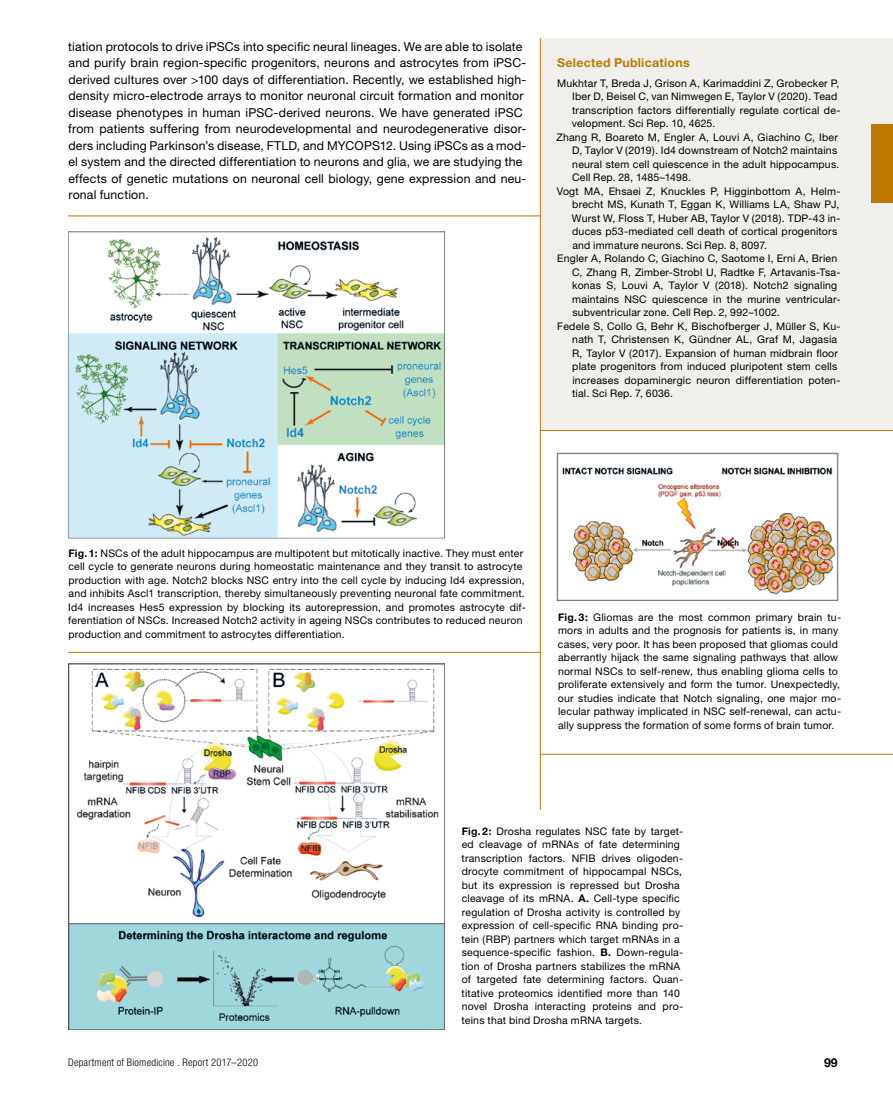
<style>
.page{position:relative;width:893px;height:1106px;background:#fff}
.page>*{position:absolute;margin:0;border:0;box-sizing:border-box;transform-origin:0 0}
.t1{font:12.3px/16.5px "Helvetica Neue";letter-spacing:.015em;color:#000}
.t2{font:700 12.3px "Helvetica Neue";letter-spacing:.025em;color:#bf7900}
.t3{font:700 12.3px "Helvetica Neue";color:#000}
.t4{font:10.5px/13.5px "Helvetica Neue";letter-spacing:.02em;color:#000}
.t5{font:300 condensed 10.5px "Helvetica Neue";letter-spacing:.025em;color:#000}
.s1{font-weight:700}
</style>
<div class="page">
<div style="left:540px;top:38px;width:353px;height:392px;background:#f0efeb"></div>
<div style="left:872px;top:124px;width:21px;height:78px;background:#bf7900"></div>
<hr style="left:540px;top:38px;width:1px;height:772px;background:#bf7900">
<hr style="left:68px;top:216px;width:472px;height:1px;background:#bf7900">
<hr style="left:68px;top:652px;width:472px;height:1px;background:#bf7900">
<hr style="left:540px;top:430px;width:353px;height:1px;background:#bf7900">
<hr style="left:540px;top:754px;width:353px;height:1px;background:#bf7900">
<img style="left:67px;top:231px;width:379px;height:308px">
<img style="left:68px;top:663px;width:376px;height:366px">
<img style="left:556px;top:452px;width:283px;height:149px">
<p class="t1" style="left:68px;top:38px;width:460px">tiation protocols to drive iPSCs into specific neural lineages. We are able to isolate and purify brain region-specific progenitors, neurons and astrocytes from iPSC&shy;derived cultures over &gt;100 days of differentiation. Recently, we established high&shy;density micro-electrode arrays to monitor neuronal circuit formation and monitor disease phenotypes in human iPSC-derived neurons. We have generated iPSC from patients suffering from neurodevelopmental and neurodegenerative disor&shy;ders including Parkinson’s disease, FTLD, and MYCOPS12. Using iPSCs as a mod&shy;el system and the directed differentiation to neurons and glia, we are studying the effects of genetic mutations on neuronal cell biology, gene expression and neu&shy;ronal function.</p>
<p class="t2" style="left:557px;top:55px;width:134px">Selected Publications</p>
<p class="t4" style="left:557px;top:76px;width:284px">Mukhtar T, Breda J, Grison A, Karimaddini Z, Grobecker P,</p>
<p class="t4" style="left:572px;top:89px;width:267px">Iber D, Beisel C, van Nimwegen E, Taylor V (2020). Tead</p>
<p class="t4" style="left:572px;top:103px;width:270px">transcription factors differentially regulate cortical de-</p>
<p class="t4" style="left:572px;top:116px;width:145px">velopment. Sci Rep. 10, 4625.</p>
<p class="t4" style="left:556px;top:130px;width:283px">Zhang R, Boareto M, Engler A, Louvi A, Giachino C, Iber</p>
<p class="t4" style="left:572px;top:143px;width:267px">D, Taylor V (2019). Id4 downstream of Notch2 maintains</p>
<p class="t4" style="left:572px;top:157px;width:269px">neural stem cell quiescence in the adult hippocampus.</p>
<p class="t4" style="left:572px;top:170px;width:121px">Cell Rep. 28, 1485–1498.</p>
<p class="t4" style="left:557px;top:184px;width:285px">Vogt MA, Ehsaei Z, Knuckles P, Higginbottom A, Helm-</p>
<p class="t4" style="left:572px;top:197px;width:269px">brecht MS, Kunath T, Eggan K, Williams LA, Shaw PJ,</p>
<p class="t4" style="left:572px;top:211px;width:270px">Wurst W, Floss T, Huber AB, Taylor V (2018). TDP-43 in-</p>
<p class="t4" style="left:572px;top:224px;width:267px">duces p53-mediated cell death of cortical progenitors</p>
<p class="t4" style="left:572px;top:238px;width:196px">and immature neurons. Sci Rep. 8, 8097.</p>
<p class="t4" style="left:557px;top:251px;width:281px">Engler A, Rolando C, Giachino C, Saotome I, Erni A, Brien</p>
<p class="t4" style="left:572px;top:265px;width:270px">C, Zhang R, Zimber-Strobl U, Radtke F, Artavanis-Tsa-</p>
<p class="t4" style="left:572px;top:278px;width:266px">konas S, Louvi A, Taylor V (2018). Notch2 signaling</p>
<p class="t4" style="left:572px;top:292px;width:270px">maintains NSC quiescence in the murine ventricular-</p>
<p class="t4" style="left:572px;top:305px;width:209px">subventricular zone. Cell Rep. 2, 992–1002.</p>
<p class="t4" style="left:557px;top:319px;width:285px">Fedele S, Collo G, Behr K, Bischofberger J, Müller S, Ku-</p>
<p class="t4" style="left:572px;top:332px;width:266px">nath T, Christensen K, Gündner AL, Graf M, Jagasia</p>
<p class="t4" style="left:572px;top:346px;width:267px">R, Taylor V (2017). Expansion of human midbrain floor</p>
<p class="t4" style="left:572px;top:359px;width:266px">plate progenitors from induced pluripotent stem cells</p>
<p class="t4" style="left:572px;top:373px;width:270px">increases dopaminergic neuron differentiation poten-</p>
<p class="t4" style="left:572px;top:386px;width:102px">tial. Sci Rep. 7, 6036.</p>
<p class="t4" style="left:68px;top:546px;width:459px"><span class="s1">Fig.1:</span> NSCs of the adult hippocampus are multipotent but mitotically inactive. They must enter cell cycle to generate neurons during homeostatic maintenance and they transit to astrocyte production with age. Notch2 blocks NSC entry into the cell cycle by inducing Id4 expression, and inhibits Ascl1 transcription, thereby simultaneously preventing neuronal fate commitment.<br>Id4 increases Hes5 expression by blocking its autorepression, and promotes astrocyte dif&shy;ferentiation of NSCs. Increased Notch2 activity in ageing NSCs contributes to reduced neuron production and commitment to astrocytes differentiation.</p>
<p class="t4" style="left:558px;top:610px;width:285px"><span class="s1">Fig. 3:</span> Gliomas are the most common primary brain tu&shy;mors in adults and the prognosis for patients is, in many cases, very poor. It has been proposed that gliomas could aberrantly hijack the same signaling pathways that allow normal NSCs to self-renew, thus enabling glioma cells to proliferate extensively and form the tumor. Unexpectedly, our studies indicate that Notch signaling, one major mo&shy;lecular pathway implicated in NSC self-renewal, can actu&shy;ally suppress the formation of some forms of brain tumor.</p>
<p class="t4" style="left:462px;top:824px;width:223px"><span class="s1">Fig. 2:</span> Drosha regulates NSC fate by target&shy;ed cleavage of mRNAs of fate determining transcription factors. NFIB drives oligoden&shy;drocyte commitment of hippocampal NSCs, but its expression is repressed but Drosha cleavage of its mRNA. <span class="s1">A.</span> Cell-type specific regulation of Drosha activity is controlled by expression of cell-specific RNA binding pro&shy;tein (RBP) partners which target mRNAs in a sequence-specific fashion. <span class="s1">B.</span> Down-regula&shy;tion of Drosha partners stabilizes the mRNA of targeted fate determining factors. Quan&shy;titative proteomics identified more than 140 novel Drosha interacting proteins and pro&shy;teins that bind Drosha mRNA targets.</p>
<p class="t5" style="left:68px;top:1056px;width:192px">Department of Biomedicine . Report 2017–2020</p>
<p class="t3" style="left:824px;top:1055px;width:15px">99</p>
</div>
